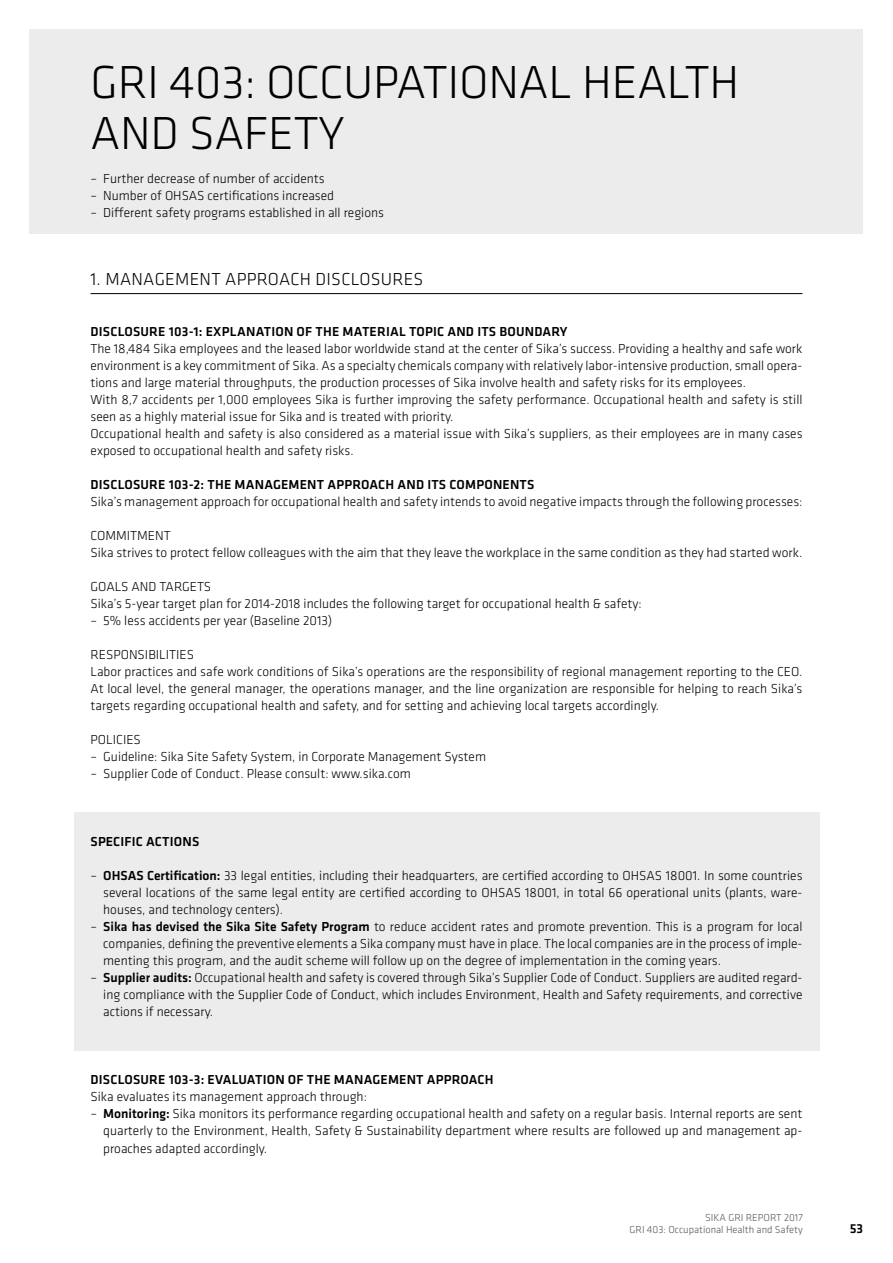
<style>
.page{position:relative;width:893px;height:1263px;background:#fff}
.page>*{position:absolute;margin:0;border:0;box-sizing:border-box;transform-origin:0 0}
.t1{font:300 48px/51px "Klavika";letter-spacing:-.005em;color:#000}
.t2{font:300 18px "Klavika";letter-spacing:.015em;color:#000}
.t3{font:300 13.5px/17px "Klavika";color:#000}
.t4{font:500 13.5px "Klavika";letter-spacing:.015em;color:#000}
.t5{font:300 10.5px/12.6px "Klavika";color:#565655;text-align:right}
.s1{font-weight:500}
</style>
<div class="page">
<div style="left:73px;top:812px;width:746px;height:238px;background:#ececec"></div>
<hr style="left:91px;top:293px;width:711px;height:1px;background:#000">
<div style="left:30px;top:30px;width:833px;height:204px;background:#ececec"></div>
<h1 class="t1" style="left:91px;top:56px;width:650px">GRI 403: OCCUPATIONAL HEALTH<br>AND SAFETY</h1>
<p class="t3" style="left:91px;top:170px;width:236px">– Further decrease of number of accidents</p>
<p class="t3" style="left:91px;top:187px;width:245px">– Number of OHSAS certifications increased</p>
<p class="t3" style="left:91px;top:204px;width:295px">– Different safety programs established in all regions</p>
<h2 class="t2" style="left:91px;top:268px;width:334px">1. MANAGEMENT APPROACH DISCLOSURES</h2>
<p class="t4" style="left:91px;top:322px;width:478px">DISCLOSURE 103-1: EXPLANATION OF THE MATERIAL TOPIC AND ITS BOUNDARY</p>
<p class="t3" style="left:91px;top:340px;width:713px">The 18,484 Sika employees and the leased labor worldwide stand at the center of Sika’s success. Providing a healthy and safe work environment is a key commitment of Sika. As a specialty chemicals company with relatively labor-intensive production, small opera&shy;tions and large material throughputs, the production processes of Sika involve health and safety risks for its employees.<br>With 8,7 accidents per 1,000 employees Sika is further improving the safety performance. Occupational health and safety is still seen as a highly material issue for Sika and is treated with priority.<br>Occupational health and safety is also considered as a material issue with Sika’s suppliers, as their employees are in many cases exposed to occupational health and safety risks.</p>
<p class="t4" style="left:91px;top:475px;width:445px">DISCLOSURE 103-2: THE MANAGEMENT APPROACH AND ITS COMPONENTS</p>
<p class="t3" style="left:91px;top:493px;width:713px">Sika’s management approach for occupational health and safety intends to avoid negative impacts through the following processes:</p>
<p class="t3" style="left:91px;top:527px;width:713px">COMMITMENT<br>Sika strives to protect fellow colleagues with the aim that they leave the workplace in the same condition as they had started work.</p>
<p class="t3" style="left:91px;top:578px;width:553px">GOALS AND TARGETS<br>Sika’s 5-year target plan for 2014-2018 includes the following target for occupational health &amp; safety:</p>
<p class="t3" style="left:91px;top:612px;width:243px">– 5% less accidents per year (Baseline 2013)</p>
<p class="t3" style="left:91px;top:646px;width:713px">RESPONSIBILITIES<br>Labor practices and safe work conditions of Sika’s operations are the responsibility of regional management reporting to the CEO.<br>At local level, the general manager, the operations manager, and the line organization are responsible for helping to reach Sika’s targets regarding occupational health and safety, and for setting and achieving local targets accordingly.</p>
<p class="t3" style="left:91px;top:731px;width:52px">POLICIES</p>
<p class="t3" style="left:91px;top:748px;width:397px">– Guideline: Sika Site Safety System, in Corporate Management System</p>
<p class="t3" style="left:91px;top:765px;width:322px">– Supplier Code of Conduct. Please consult: www.sika.com</p>
<p class="t4" style="left:91px;top:833px;width:110px">SPECIFIC ACTIONS</p>
<p class="t3" style="left:103px;top:867px;width:701px;text-align:justify;text-indent:-13px">– <span class="s1">OHSAS Certification:</span> 33 legal entities, including their headquarters, are certified according to OHSAS 18001. In some countries several locations of the same legal entity are certified according to OHSAS 18001, in total 66 operational units (plants, ware&shy;houses, and technology centers).</p>
<p class="t3" style="left:103px;top:918px;width:701px;text-align:justify;text-indent:-13px">– <span class="s1">Sika has devised the Sika Site Safety Program</span> to reduce accident rates and promote prevention. This is a program for local companies, defining the preventive elements a Sika company must have in place. The local companies are in the process of imple&shy;menting this program, and the audit scheme will follow up on the degree of implementation in the coming years.</p>
<p class="t3" style="left:103px;top:969px;width:701px;text-align:justify;text-indent:-13px">– <span class="s1">Supplier audits:</span> Occupational health and safety is covered through Sika’s Supplier Code of Conduct. Suppliers are audited regard&shy;ing compliance with the Supplier Code of Conduct, which includes Environment, Health and Safety requirements, and corrective actions if necessary.</p>
<p class="t4" style="left:91px;top:1071px;width:405px">DISCLOSURE 103-3: EVALUATION OF THE MANAGEMENT APPROACH</p>
<p class="t3" style="left:91px;top:1088px;width:278px">Sika evaluates its management approach through:</p>
<p class="t3" style="left:103px;top:1105px;width:701px;text-align:justify;text-indent:-13px">– <span class="s1">Monitoring:</span> Sika monitors its performance regarding occupational health and safety on a regular basis. Internal reports are sent quarterly to the Environment, Health, Safety &amp; Sustainability department where results are followed up and management ap&shy;proaches adapted accordingly.</p>
<p class="t5" style="left:629px;top:1211px;width:175px">SIKA GRI REPORT 2017<br>GRI 403: Occupational Health and Safety</p>
<p class="t4" style="left:850px;top:1219px;width:15px">53</p>
</div>
